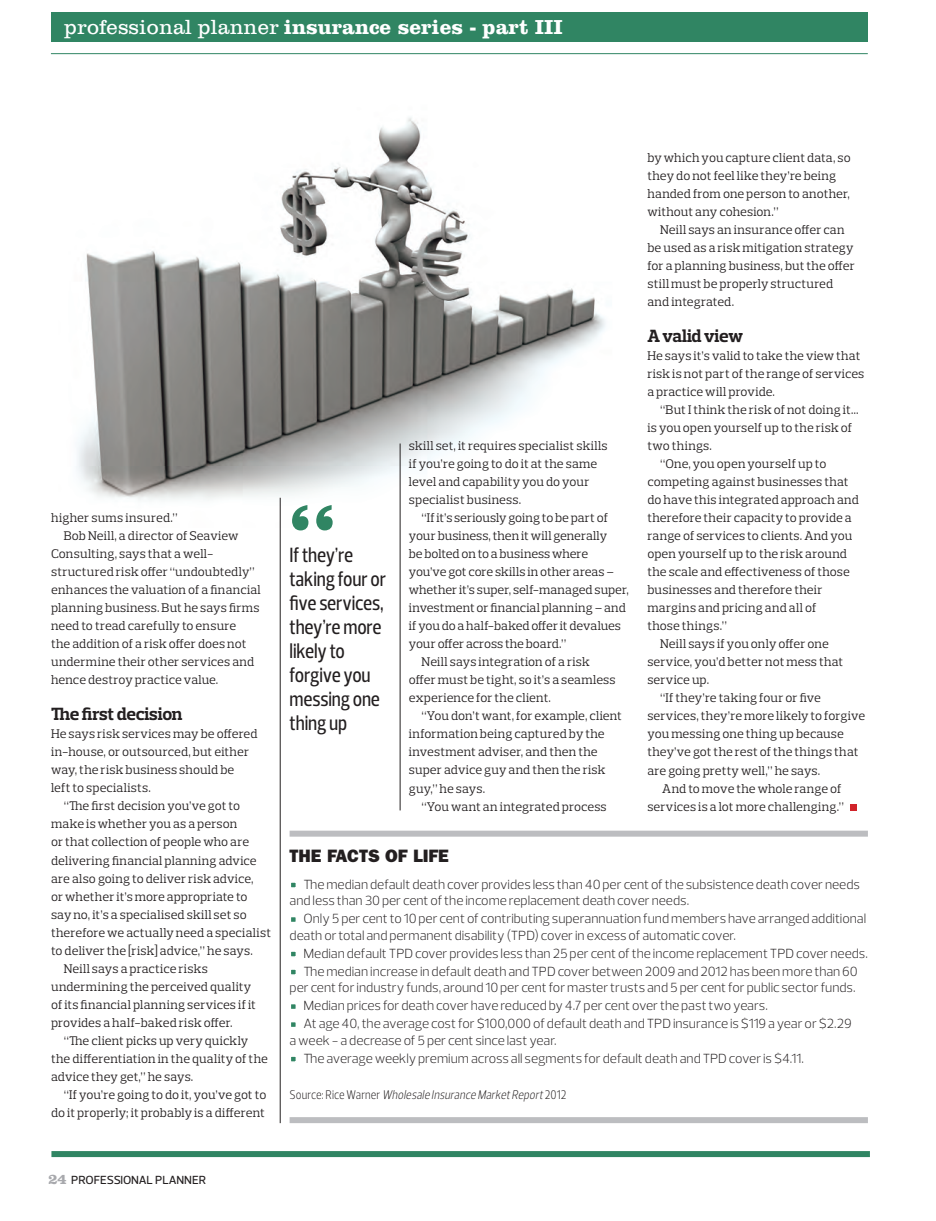
<style>
.page{position:relative;width:936px;height:1221px;background:#fff}
.page>*{position:absolute;margin:0;border:0;box-sizing:border-box;transform-origin:0 0}
.t1{font:700 93px "Clarendon LT";color:#308563}
.t2{font:500 21px/24px "Prelo Condensed";letter-spacing:-.01em;color:#231f20}
.t3{font:700 21px "Clarendon LT";color:#fff}
.Feature_subhead{font:700 18px "Prelo Slab";letter-spacing:-.015em;color:#231f20}
.Sidebox_head{font:800 18px "Franklin Gothic";color:#231f20}
.Sidebox_btx{font:300 13.5px/16.5px "Prelo";letter-spacing:-.005em;color:#231f20}
.btx_indent{font:12.75px/18px "Prelo Slab";letter-spacing:.005em;color:#231f20}
.Feature_subhead-2{font:12.75px/18px "Prelo Slab";letter-spacing:.005em;color:#231f20}
.Credit_source{font:italic 300 12.75px "Prelo Condensed";color:#231f20}
.t4{font:500 12px "Prelo";letter-spacing:-.01em;color:#231f20}
.s1{font-family:"Clarendon T Ligh";font-weight:400}
.s2{font-style:normal}
.s3{font-family:"Clarendon LT";font-weight:700;font-size:15px;color:#a8a9ad}
</style>
<div class="page">
<img style="left:76px;top:117px;width:530px;height:410px">
<svg style="left:291px;top:882px;width:5px;height:6px"></svg>
<svg style="left:291px;top:917px;width:5px;height:5px"></svg>
<svg style="left:291px;top:951px;width:5px;height:6px"></svg>
<svg style="left:291px;top:969px;width:5px;height:6px"></svg>
<svg style="left:291px;top:1004px;width:5px;height:5px"></svg>
<svg style="left:291px;top:1022px;width:5px;height:5px"></svg>
<svg style="left:291px;top:1056px;width:5px;height:6px"></svg>
<hr style="left:51px;top:53px;width:816px;height:1px;background:#308563">
<svg style="left:51px;top:1151px;width:818px;height:5px;background:#338665"></svg>
<div style="left:289px;top:830px;width:578px;height:6px;background:#bcbdc0"></div>
<div style="left:289px;top:1117px;width:578px;height:6px;background:#bcbdc0"></div>
<div style="left:51px;top:13px;width:816px;height:29px;background:#308563"></div>
<svg style="left:850px;top:804px;width:6px;height:6px"></svg>
<hr style="left:280px;top:497px;width:1px;height:626px;background:#231f20">
<hr style="left:400px;top:443px;width:1px;height:367px;background:#231f20">
<p class="t3" style="left:64px;top:14px;width:500px"><span class="s1">professional planner</span> insurance series - part III</p>
<p class="btx_indent" style="left:51px;top:509px;width:128px">higher sums insured.”</p>
<p class="btx_indent" style="left:51px;top:527px;width:211px;text-indent:13px">Bob Neill, a director of Seaview Consulting, says that a well&shy;structured risk offer “undoubtedly” enhances the valuation of a financial planning business. But he says firms need to tread carefully to ensure<br>the addition of a risk offer does not undermine their other services and hence destroy practice value.</p>
<p class="Feature_subhead" style="left:51px;top:703px;width:133px">The first decision</p>
<p class="Feature_subhead-2" style="left:51px;top:725px;width:208px">He says risk services may be offered in-house, or outsourced, but either way, the risk business should be<br>left to specialists.</p>
<p class="Feature_subhead-2" style="left:51px;top:797px;width:221px;text-indent:13px">“The first decision you’ve got to make is whether you as a person<br>or that collection of people who are delivering financial planning advice are also going to deliver risk advice,<br>or whether it’s more appropriate to say no, it’s a specialised skill set so therefore we actually need a specialist to deliver the [risk] advice,” he says.</p>
<p class="btx_indent" style="left:51px;top:959px;width:206px;text-indent:13px">Neill says a practice risks undermining the perceived quality of its financial planning services if it provides a half-baked risk offer.</p>
<p class="btx_indent" style="left:51px;top:1031px;width:218px;text-indent:13px">“The client picks up very quickly the differentiation in the quality of the advice they get,” he says.</p>
<p class="btx_indent" style="left:51px;top:1085px;width:217px;text-align:right">“If you’re going to do it, you’ve got to do it properly; it probably is a different</p>
<p class="btx_indent" style="left:647px;top:149px;width:205px">by which you capture client data, so they do not feel like they’re being handed from one person to another, without any cohesion.”</p>
<p class="btx_indent" style="left:647px;top:221px;width:209px;text-indent:13px">Neill says an insurance offer can be used as a risk mitigation strategy for a planning business, but the offer still must be properly structured and integrated.</p>
<p class="Feature_subhead" style="left:647px;top:325px;width:97px">A valid view</p>
<p class="Feature_subhead-2" style="left:647px;top:347px;width:218px">He says it’s valid to take the view that risk is not part of the range of services a practice will provide.</p>
<p class="btx_indent" style="left:647px;top:401px;width:213px;text-indent:13px">“But I think the risk of not doing it… is you open yourself up to the risk of two things.</p>
<p class="btx_indent" style="left:647px;top:455px;width:213px;text-indent:13px">“One, you open yourself up to competing against businesses that do have this integrated approach and therefore their capacity to provide a range of services to clients. And you open yourself up to the risk around the scale and effectiveness of those businesses and therefore their margins and pricing and all of<br>those things.”</p>
<p class="btx_indent" style="left:647px;top:635px;width:197px;text-indent:13px">Neill says if you only offer one service, you’d better not mess that service up.</p>
<p class="btx_indent" style="left:647px;top:689px;width:219px;text-indent:13px">“If they’re taking four or five services, they’re more likely to forgive you messing one thing up because they’ve got the rest of the things that are going pretty well,” he says.</p>
<p class="btx_indent" style="left:647px;top:779px;width:198px;text-align:right">And to move the whole range of services is a lot more challenging.”</p>
<p class="btx_indent" style="left:409px;top:437px;width:200px">skill set, it requires specialist skills if you’re going to do it at the same level and capability you do your specialist business.</p>
<p class="btx_indent" style="left:409px;top:509px;width:221px;text-indent:13px">“If it’s seriously going to be part of your business, then it will generally<br>be bolted on to a business where you’ve got core skills in other areas – whether it’s super, self-managed super, investment or financial planning – and if you do a half-baked offer it devalues your offer across the board.”</p>
<p class="btx_indent" style="left:409px;top:653px;width:208px;text-indent:13px">Neill says integration of a risk offer must be tight, so it’s a seamless experience for the client.</p>
<p class="btx_indent" style="left:409px;top:707px;width:215px;text-indent:13px">“You don’t want, for example, client information being captured by the investment adviser, and then the super advice guy and then the risk guy,” he says.</p>
<p class="btx_indent" style="left:421px;top:797px;width:186px">“You want an integrated process</p>
<p class="Sidebox_head" style="left:289px;top:845px;width:161px">THE FACTS OF LIFE</p>
<p class="Sidebox_btx" style="left:289px;top:876px;width:571px;text-indent:14px">The median default death cover provides less than 40 per cent of the subsistence death cover needs and less than 30 per cent of the income replacement death cover needs.</p>
<p class="Sidebox_btx" style="left:289px;top:910px;width:578px;text-indent:14px">Only 5 per cent to 10 per cent of contributing superannuation fund members have arranged additional death or total and permanent disability (TPD) cover in excess of automatic cover.</p>
<p class="Sidebox_btx" style="left:303px;top:945px;width:566px">Median default TPD cover provides less than 25 per cent of the income replacement TPD cover needs.</p>
<p class="Sidebox_btx" style="left:289px;top:963px;width:569px;text-align:right">The median increase in default death and TPD cover between 2009 and 2012 has been more than 60 per cent for industry funds, around 10 per cent for master trusts and 5 per cent for public sector funds.</p>
<p class="Sidebox_btx" style="left:303px;top:997px;width:466px">Median prices for death cover have reduced by 4.7 per cent over the past two years.</p>
<p class="Sidebox_btx" style="left:289px;top:1015px;width:563px;text-indent:14px">At age 40, the average cost for $100,000 of default death and TPD insurance is $119 a year or $2.29 a week - a decrease of 5 per cent since last year.</p>
<p class="Sidebox_btx" style="left:303px;top:1050px;width:502px">The average weekly premium across all segments for default death and TPD cover is $4.11.</p>
<p class="Credit_source" style="left:289px;top:1086px;width:278px"><span class="s2">S o u r c e : R i c e W a r n e r</span> Wholesale Insurance MarketReport<span class="s2">2 0 1 2</span></p>
<p class="t1" style="left:289px;top:481px;width:48px">“</p>
<p class="t2" style="left:289px;top:543px;width:98px">If they’re taking four or five services, they’re more likely to forgive you messing one thing up</p>
<p class="t4" style="left:48px;top:1171px;width:159px"><span class="s3">24</span> PROFESSIONAL PLANNER</p>
</div>
